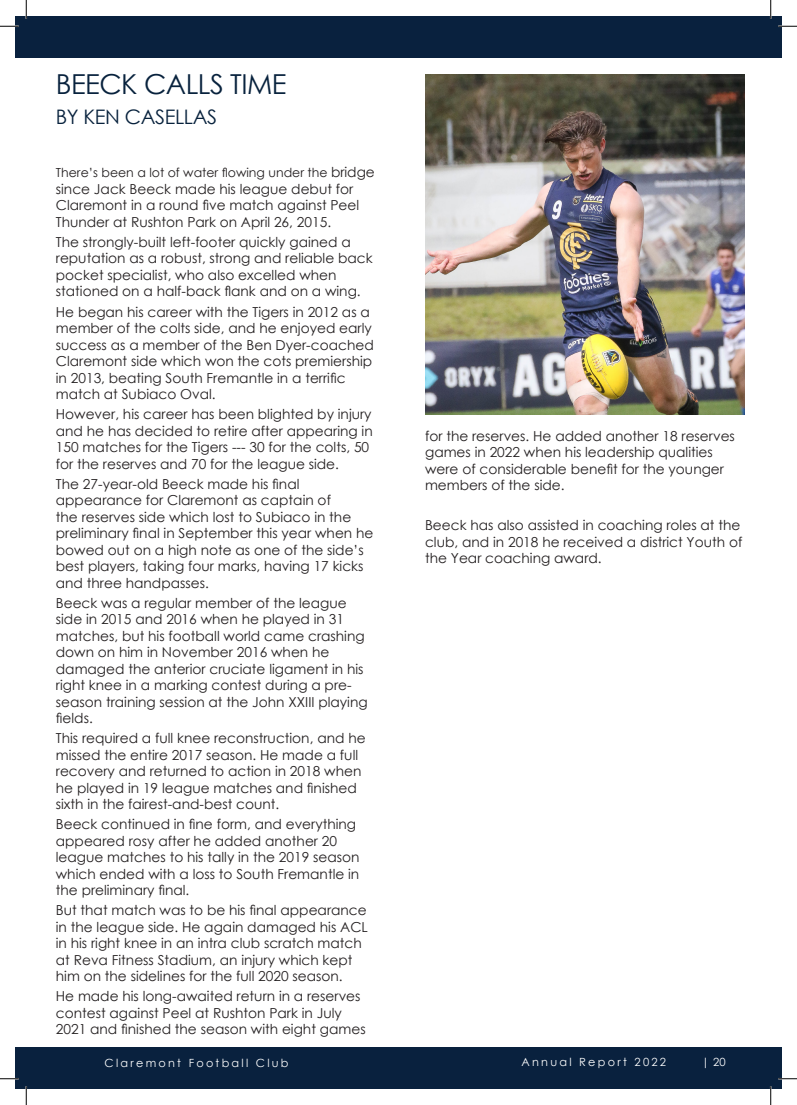
<style>
.page{position:relative;width:797px;height:1105px;background:#fff}
.page>*{position:absolute;margin:0;border:0;box-sizing:border-box;transform-origin:0 0}
.Sub_Head{font:27.5px "Century Gothic";letter-spacing:-.02em;color:#08223d}
.Sub_Head-2{font:20px "Century Gothic";letter-spacing:-.02em;color:#08223d}
.t1{font:13.75px/16.5px "Century Gothic";color:#231f20}
.t2{font:12.5px "Century Gothic";color:#231f20}
.t3{font:11.25px "Century Gothic";letter-spacing:.2em;color:#fff}
.s1{font-size:13.75px}
</style>
<div class="page">
<div style="left:16px;top:1047px;width:765px;height:42px;background:#09213e"></div>
<div style="left:16px;top:16px;width:765px;height:42px;background:#09213e"></div>
<img style="left:425px;top:74px;width:319px;height:340px">
<svg style="left:0;top:25px;width:19px;height:2px"></svg>
<svg style="left:778px;top:25px;width:19px;height:2px"></svg>
<svg style="left:0;top:1078px;width:19px;height:1px"></svg>
<svg style="left:778px;top:1078px;width:19px;height:1px"></svg>
<svg style="left:25px;top:0;width:2px;height:19px"></svg>
<svg style="left:25px;top:1086px;width:2px;height:19px"></svg>
<svg style="left:770px;top:0;width:1px;height:19px"></svg>
<svg style="left:770px;top:1086px;width:1px;height:19px"></svg>
<p class="Sub_Head" style="left:56px;top:64px;width:232px">BEECK CALLS TIME</p>
<p class="Sub_Head-2" style="left:56px;top:103px;width:163px">BY KEN CASELLAS</p>
<p class="t2" style="left:56px;top:164px;width:320px">There’s been a lot of water flowing under the <span class="s1">bridge</span></p>
<p class="t1" style="left:56px;top:180px;width:305px">since Jack Beeck made his league debut for<br>Claremont in a round five match against Peel<br>Thunder at Rushton Park on April 26, 2015.</p>
<p class="t1" style="left:56px;top:234px;width:318px">The strongly-built left-footer quickly gained a reputation as a robust, strong and reliable back pocket specialist, who also excelled when stationed on a half-back flank and on a wing.</p>
<p class="t1" style="left:56px;top:303px;width:319px">He began his career with the Tigers in 2012 as a member of the colts side, and he enjoyed early success as a member of the Ben Dyer-coached Claremont side which won the cots premiership in 2013, beating South Fremantle in a terrific match at Subiaco Oval.</p>
<p class="t1" style="left:56px;top:406px;width:318px">However, his career has been blighted by injury and he has decided to retire after appearing in 150 matches for the Tigers --- 30 for the colts, 50 for the reserves and 70 for the league side.</p>
<p class="t1" style="left:56px;top:475px;width:319px">The 27-year-old Beeck made his final appearance for Claremont as captain of<br>the reserves side which lost to Subiaco in the preliminary final in September this year when he bowed out on a high note as one of the side’s best players, taking four marks, having 17 kicks and three handpasses.</p>
<p class="t1" style="left:56px;top:594px;width:313px">Beeck was a regular member of the league side in 2015 and 2016 when he played in 31 matches, but his football world came crashing down on him in November 2016 when he damaged the anterior cruciate ligament in his right knee in a marking contest during a pre&shy;season training session at the John XXIII playing fields.</p>
<p class="t1" style="left:56px;top:730px;width:311px">This required a full knee reconstruction, and he missed the entire 2017 season. He made a full recovery and returned to action in 2018 when he played in 19 league matches and finished sixth in the fairest-and-best count.</p>
<p class="t1" style="left:56px;top:816px;width:305px">Beeck continued in fine form, and everything appeared rosy after he added another 20 league matches to his tally in the 2019 season which ended with a loss to South Fremantle in the preliminary final.</p>
<p class="t1" style="left:56px;top:902px;width:313px">But that match was to be his final appearance in the league side. He again damaged his ACL in his right knee in an intra club scratch match at Reva Fitness Stadium, an injury which kept him on the sidelines for the full 2020 season.</p>
<p class="t1" style="left:56px;top:988px;width:311px">He made his long-awaited return in a reserves contest against Peel at Rushton Park in July<br>2021 and finished the season with eight games</p>
<p class="t1" style="left:425px;top:427px;width:311px">for the reserves. He added another 18 reserves games in 2022 when his leadership qualities were of considerable benefit for the younger members of the side.</p>
<p class="t1" style="left:425px;top:517px;width:319px">Beeck has also assisted in coaching roles at the club, and in 2018 he received a district Youth of the Year coaching award.</p>
<p class="t3" style="left:105px;top:1055px;width:185px">Claremont Football Club</p>
<p class="t3" style="left:521px;top:1054px;width:146px">Annual Report 2022</p>
<p class="t3" style="left:702px;top:1054px;width:25px">| 20</p>
</div>
